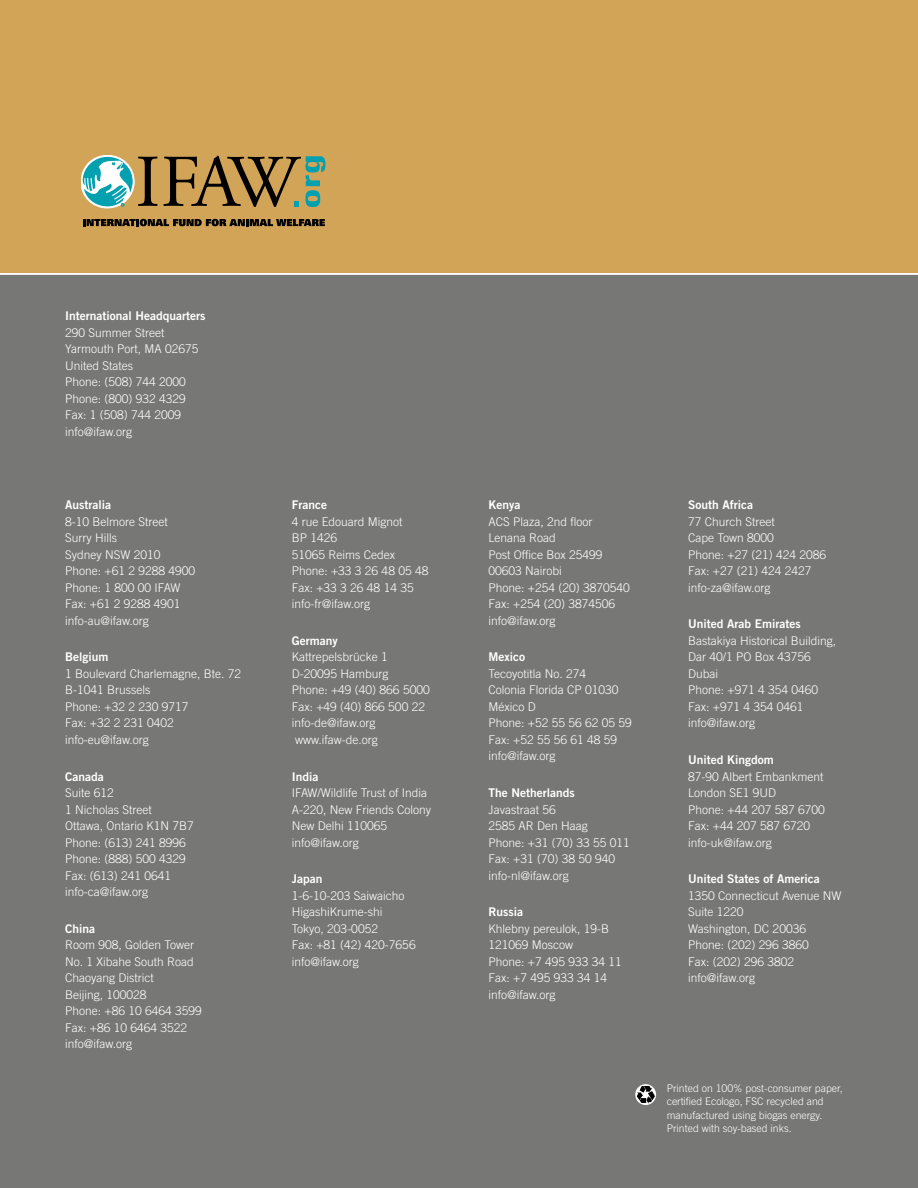
<style>
.page{position:relative;width:918px;height:1188px;background:#fff}
.page>*{position:absolute;margin:0;border:0;box-sizing:border-box;transform-origin:0 0}
.t1{font:300 12px/16.5px "Trade Gothic";color:#fff}
.t2{font:12px "Trade Gothic Bold Two";color:#fff}
.t3{font:300 10.5px/13.5px "Trade Gothic";color:#fff}
</style>
<div class="page">
<div style="left:0;top:274px;width:918px;height:914px;background:#777876"></div>
<div style="left:0;top:0;width:918px;height:273px;background:#d2a458"></div>
<svg style="left:83px;top:156px;width:242px;height:51px"></svg>
<svg style="left:83px;top:219px;width:242px;height:7px"></svg>
<svg style="left:635px;top:1084px;width:21px;height:21px"></svg>
<svg style="left:637px;top:1086px;width:18px;height:18px"></svg>
<p class="t2" style="left:65px;top:308px;width:142px">International Headquarters</p>
<p class="t1" style="left:65px;top:324px;width:135px">290 Summer Street<br>Yarmouth Port, MA 02675<br>United States<br>Phone: (508) 744 2000<br>Phone: (800) 932 4329<br>Fax: 1 (508) 744 2009 info@ifaw.org</p>
<p class="t2" style="left:65px;top:497px;width:47px">Australia</p>
<p class="t1" style="left:65px;top:513px;width:131px">8-10 Belmore Street<br>Surry Hills<br>Sydney NSW 2010<br>Phone: +61 2 9288 4900<br>Phone: 1 800 00 IFAW<br>Fax: +61 2 9288 4901 info-au@ifaw.org</p>
<p class="t2" style="left:65px;top:650px;width:45px">Belgium</p>
<p class="t1" style="left:65px;top:665px;width:178px">1 Boulevard Charlemagne, Bte. 72<br>B-1041 Brussels<br>Phone: +32 2 230 9717<br>Fax: +32 2 231 0402 info-eu@ifaw.org</p>
<p class="t2" style="left:65px;top:769px;width:40px">Canada</p>
<p class="t1" style="left:65px;top:784px;width:130px">Suite 612<br>1 Nicholas Street<br>Ottawa, Ontario K1N 7B7<br>Phone: (613) 241 8996<br>Phone: (888) 500 4329<br>Fax: (613) 241 0641 info-ca@ifaw.org</p>
<p class="t2" style="left:65px;top:921px;width:32px">China</p>
<p class="t1" style="left:65px;top:937px;width:138px">Room 908, Golden Tower<br>No. 1 Xibahe South Road<br>Chaoyang District<br>Beijing, 100028<br>Phone: +86 10 6464 3599<br>Fax: +86 10 6464 3522 info@ifaw.org</p>
<p class="t2" style="left:292px;top:497px;width:37px">France</p>
<p class="t1" style="left:292px;top:513px;width:138px">4 rue Edouard Mignot<br>BP 1426<br>51065 Reims Cedex<br>Phone: +33 3 26 48 05 48<br>Fax: +33 3 26 48 14 35 info-fr@ifaw.org</p>
<p class="t2" style="left:292px;top:633px;width:47px">Germany</p>
<p class="t1" style="left:292px;top:649px;width:139px">Kattrepelsbrücke 1<br>D-20095 Hamburg<br>Phone: +49 (40) 866 5000<br>Fax: +49 (40) 866 500 22 info-de@ifaw.org www.ifaw-de.org</p>
<p class="t2" style="left:292px;top:769px;width:28px">India</p>
<p class="t1" style="left:292px;top:784px;width:141px">IFAW/Wildlife Trust of India<br>A-220, New Friends Colony<br>New Delhi 110065 info@ifaw.org</p>
<p class="t2" style="left:292px;top:872px;width:32px">Japan</p>
<p class="t1" style="left:292px;top:887px;width:125px">1-6-10-203 Saiwaicho<br>HigashiKrume-shi<br>Tokyo, 203-0052<br>Fax: +81 (42) 420-7656 info@ifaw.org</p>
<p class="t2" style="left:489px;top:497px;width:34px">Kenya</p>
<p class="t1" style="left:489px;top:513px;width:143px">ACS Plaza, 2nd floor<br>Lenana Road<br>Post Office Box 25499<br>00603 Nairobi<br>Phone: +254 (20) 3870540<br>Fax: +254 (20) 3874506 info@ifaw.org</p>
<p class="t2" style="left:489px;top:650px;width:38px">Mexico</p>
<p class="t1" style="left:489px;top:665px;width:145px">Tecoyotitla No. 274<br>Colonia Florida CP 01030<br>México D<br>Phone: +52 55 56 62 05 59<br>Fax: +52 55 56 61 48 59 info@ifaw.org</p>
<p class="t2" style="left:489px;top:785px;width:88px">The Netherlands</p>
<p class="t1" style="left:489px;top:801px;width:143px">Javastraat 56<br>2585 AR Den Haag<br>Phone: +31 (70) 33 55 011<br>Fax: +31 (70) 38 50 940 info-nl@ifaw.org</p>
<p class="t2" style="left:489px;top:905px;width:36px">Russia</p>
<p class="t1" style="left:489px;top:920px;width:135px">Khlebny pereulok, 19-B<br>121069 Moscow<br>Phone: +7 495 933 34 11<br>Fax: +7 495 933 34 14 info@ifaw.org</p>
<p class="t2" style="left:688px;top:497px;width:66px">South Africa</p>
<p class="t1" style="left:688px;top:513px;width:139px">77 Church Street<br>Cape Town 8000<br>Phone: +27 (21) 424 2086<br>Fax: +27 (21) 424 2427 info-za@ifaw.org</p>
<p class="t2" style="left:688px;top:617px;width:114px">United Arab Emirates</p>
<p class="t1" style="left:688px;top:632px;width:149px">Bastakiya Historical Building,<br>Dar 40/1 PO Box 43756<br>Dubai<br>Phone: +971 4 354 0460<br>Fax: +971 4 354 0461 info@ifaw.org</p>
<p class="t2" style="left:688px;top:752px;width:87px">United Kingdom</p>
<p class="t1" style="left:688px;top:768px;width:138px">87-90 Albert Embankment<br>London SE1 9UD<br>Phone: +44 207 587 6700<br>Fax: +44 207 587 6720 info-uk@ifaw.org</p>
<p class="t2" style="left:688px;top:872px;width:133px">United States of America</p>
<p class="t1" style="left:688px;top:887px;width:155px">1350 Connecticut Avenue NW<br>Suite 1220<br>Washington, DC 20036<br>Phone: (202) 296 3860<br>Fax: (202) 296 3802 info@ifaw.org</p>
<p class="t3" style="left:667px;top:1081px;width:178px">Printed on 100% post-consumer paper, certified Ecologo, FSC recycled and manufactured using biogas energy.<br>Printed with soy-based inks.</p>
</div>
